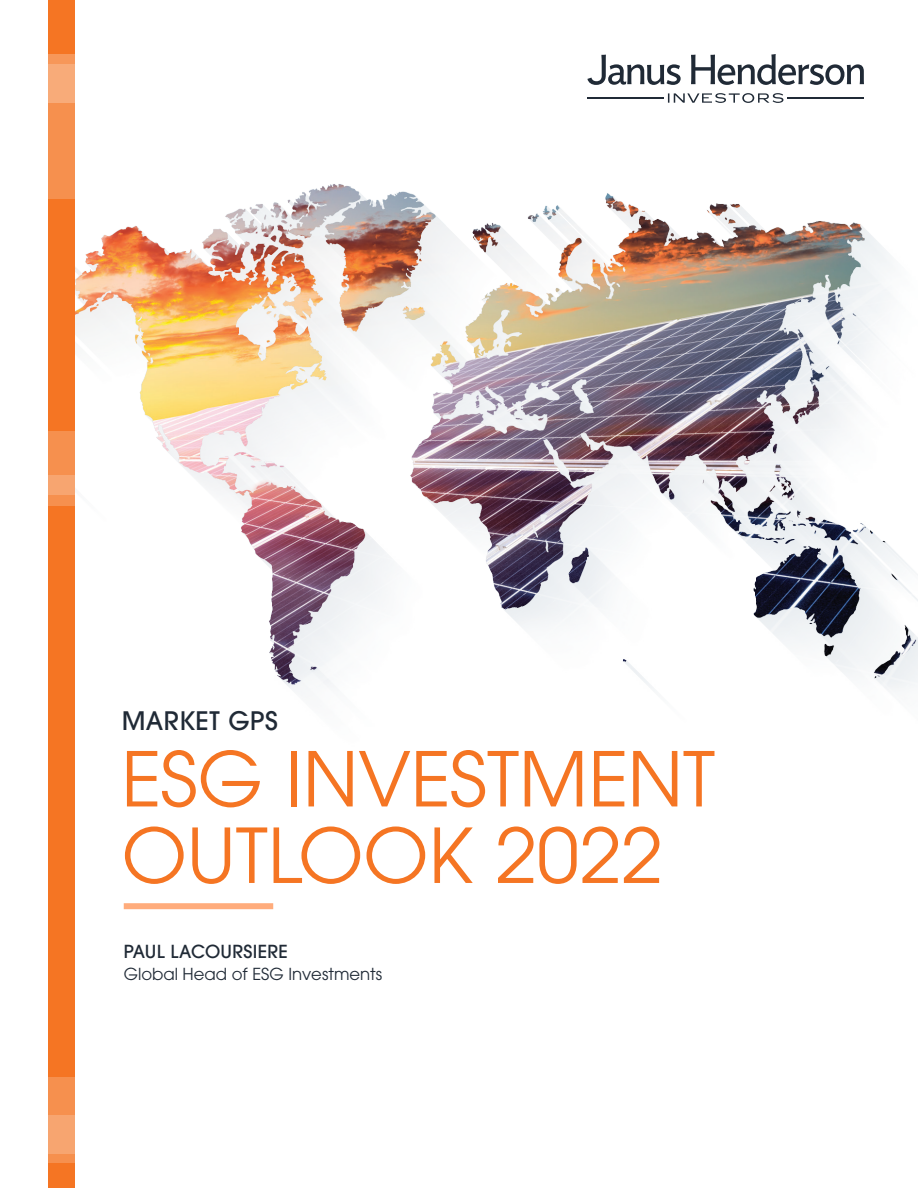
<style>
.page{position:relative;width:918px;height:1188px;background:#fff}
.page>*{position:absolute;margin:0;border:0;box-sizing:border-box;transform-origin:0 0}
.T1_Tangerine{font:75px/76.5px "ITC Avant Garde Std";color:#f57523}
.Callout_1{font:500 25.5px "ITC Avant Garde Pro";letter-spacing:.02em;color:#202a36}
.Callout_1-2{font:500 18px "ITC Avant Garde Pro";letter-spacing:.015em;color:#202a36}
.Callout_2{font:16.5px "ITC Avant Garde Std";color:#202a36}
</style>
<div class="page">
<img style="left:75px;top:184px;width:843px;height:725px">
<svg style="left:668px;top:93px;width:115px;height:10px"></svg>
<hr style="left:788px;top:97px;width:76px;height:1px;background:#202a36">
<hr style="left:587px;top:97px;width:77px;height:1px;background:#202a36">
<svg style="left:587px;top:54px;width:277px;height:31px"></svg>
<div style="left:48px;top:0;width:27px;height:1188px;background:#f57523"></div>
<div style="left:48px;top:431px;width:27px;height:75px;background:#f6904e"></div>
<div style="left:48px;top:64px;width:27px;height:136px;background:#f6904e"></div>
<svg style="left:48px;top:54px;width:27px;height:49px"></svg>
<svg style="left:48px;top:1078px;width:27px;height:85px;background:#f6995d"></svg>
<div style="left:48px;top:475px;width:27px;height:20px;background:#f7a570"></div>
<div style="left:124px;top:903px;width:149px;height:6px;background:#ffac7c"></div>
<p class="Callout_1" style="left:122px;top:704px;width:158px">MARKET GPS</p>
<p class="T1_Tangerine" style="left:122px;top:740px;width:595px">ESG INVESTMENT<br>OUTLOOK 2022</p>
<p class="Callout_1-2" style="left:124px;top:940px;width:166px">PAUL LACOURSIERE</p>
<p class="Callout_2" style="left:124px;top:964px;width:260px">Global Head of ESG Investments</p>
</div>
